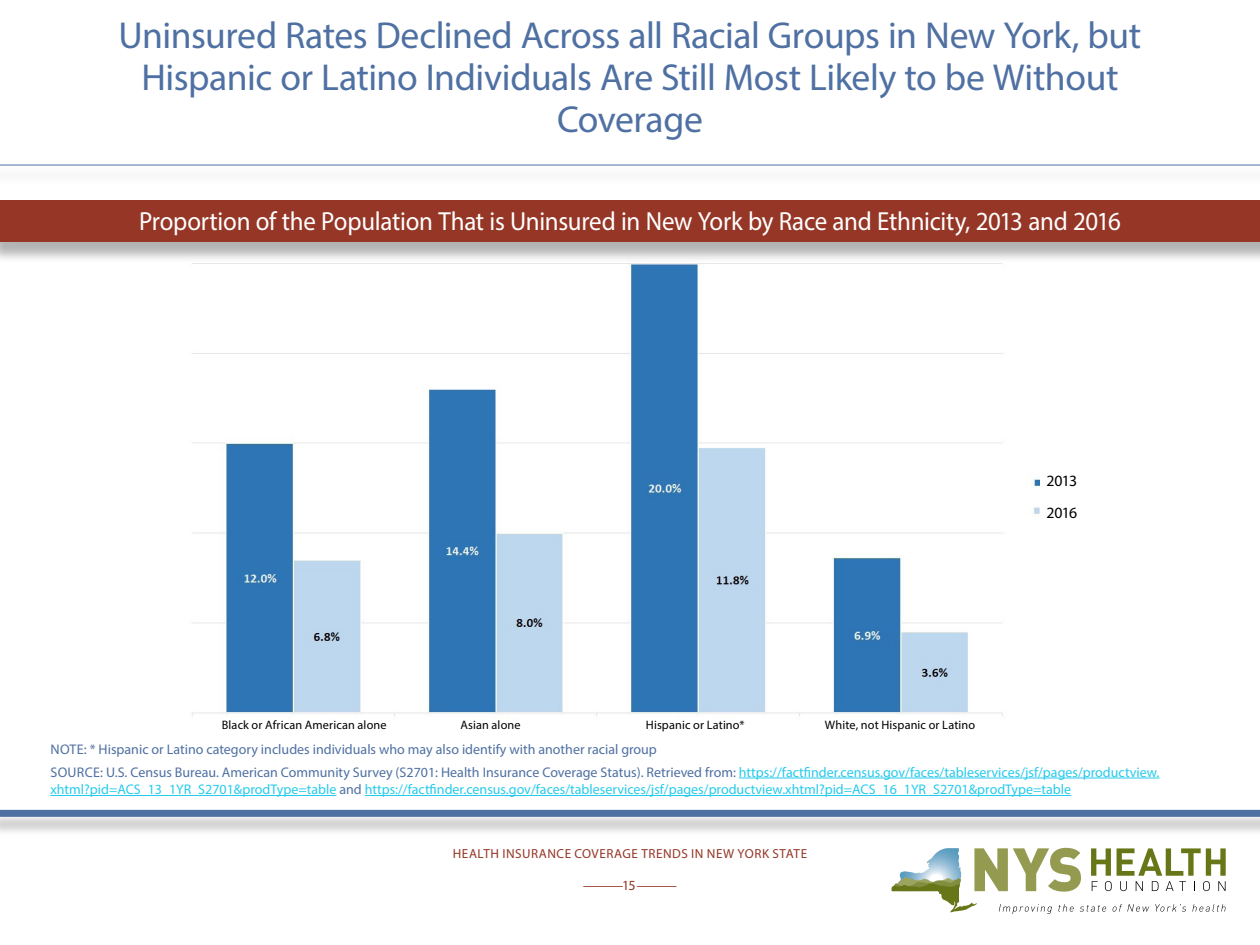
<style>
.page{position:relative;width:1260px;height:945px;background:#fff}
.page>*{position:absolute;margin:0;border:0;box-sizing:border-box;transform-origin:0 0}
.t1{font:37.62px/42px "Myriad Pro";letter-spacing:-.015em;color:#4f70a2;text-align:center}
.t2{font:26.25px "Myriad Pro";letter-spacing:-.01em;color:#fff;scale:.95 1}
.t3{font:15.75px/31.5px "Myriad Pro";letter-spacing:-.04em;color:#000}
.t4{font:14px/22.8px "Myriad Pro";color:#4f70a2}
.t5{font:14px "Myriad Pro";color:#26cbec}
.t6{font:14px "Myriad Pro";color:#953626;scale:3 1}
.t7{font:13.12px "Myriad Pro";letter-spacing:.04em;color:#953626}
.t8{font:12.25px "Myriad Pro";letter-spacing:.01em;color:#000}
.s1{color:#26cbec}
.s2{color:#4f70a2}
</style>
<div class="page">
<div style="left:0;top:811px;width:1260px;height:26px;background:#000;opacity:.3"></div>
<div style="left:0;top:810px;width:1260px;height:7px;background:#4f70a2"></div>
<div style="left:0;top:166px;width:1260px;height:20px;background:#fbfbfb"></div>
<hr style="left:0;top:165px;width:1260px;height:1px;background:#4f70a2">
<img style="left:191px;top:264px;width:849px;height:453px">
<hr style="left:739px;top:778px;width:420px;height:1px;background:#26cbec">
<hr style="left:50px;top:795px;width:286px;height:1px;background:#26cbec">
<hr style="left:365px;top:795px;width:706px;height:1px;background:#26cbec">
<div style="left:0;top:203px;width:1260px;height:61px;background:#000;opacity:.3"></div>
<div style="left:0;top:200px;width:1260px;height:42px;background:#953626"></div>
<svg style="left:892px;top:848px;width:334px;height:66px"></svg>
<h1 class="t1" style="left:119px;top:14px;width:1024px">Uninsured Rates Declined Across all Racial Groups in New York, but<br>Hispanic or Latino Individuals Are Still Most Likely to be Without<br>Coverage</h1>
<h2 class="t2" style="left:139px;top:205px;width:1035px">Proportion of the Population That is Uninsured in New York by Race and Ethnicity, 2013 and 2016</h2>
<p class="t3" style="left:1046px;top:465px;width:32px">2013<br>2016</p>
<p class="t8" style="left:222px;top:718px;width:166px">Black or African American alone</p>
<p class="t8" style="left:460px;top:718px;width:62px">Asian alone</p>
<p class="t8" style="left:646px;top:718px;width:100px">Hispanic or Latino*</p>
<p class="t8" style="left:825px;top:718px;width:152px">White, not Hispanic or Latino</p>
<p class="t4" style="left:51px;top:738px;width:1110px">NOTE: * Hispanic or Latino category includes individuals who may also identify with another racial group<br>SOURCE: U.S. Census Bureau. American Community Survey (S2701: Health Insurance Coverage Status). Retrieved from: <span class="s1">https://factfinder.census.gov/faces/tableservices/jsf/pages/productview.</span></p>
<p class="t5" style="left:50px;top:781px;width:1022px">xhtml?pid=ACS_13_1YR_S2701&amp;prodType=table <span class="s2">and</span> https://factfinder.census.gov/faces/tableservices/jsf/pages/productview.xhtml?pid=ACS_16_1YR_S2701&amp;prodType=table</p>
<p class="t7" style="left:453px;top:846px;width:356px">HEALTH INSURANCE COVERAGE TRENDS IN NEW YORK STATE</p>
<p class="t6" style="left:582px;top:877px;width:33px">—15—</p>
</div>
